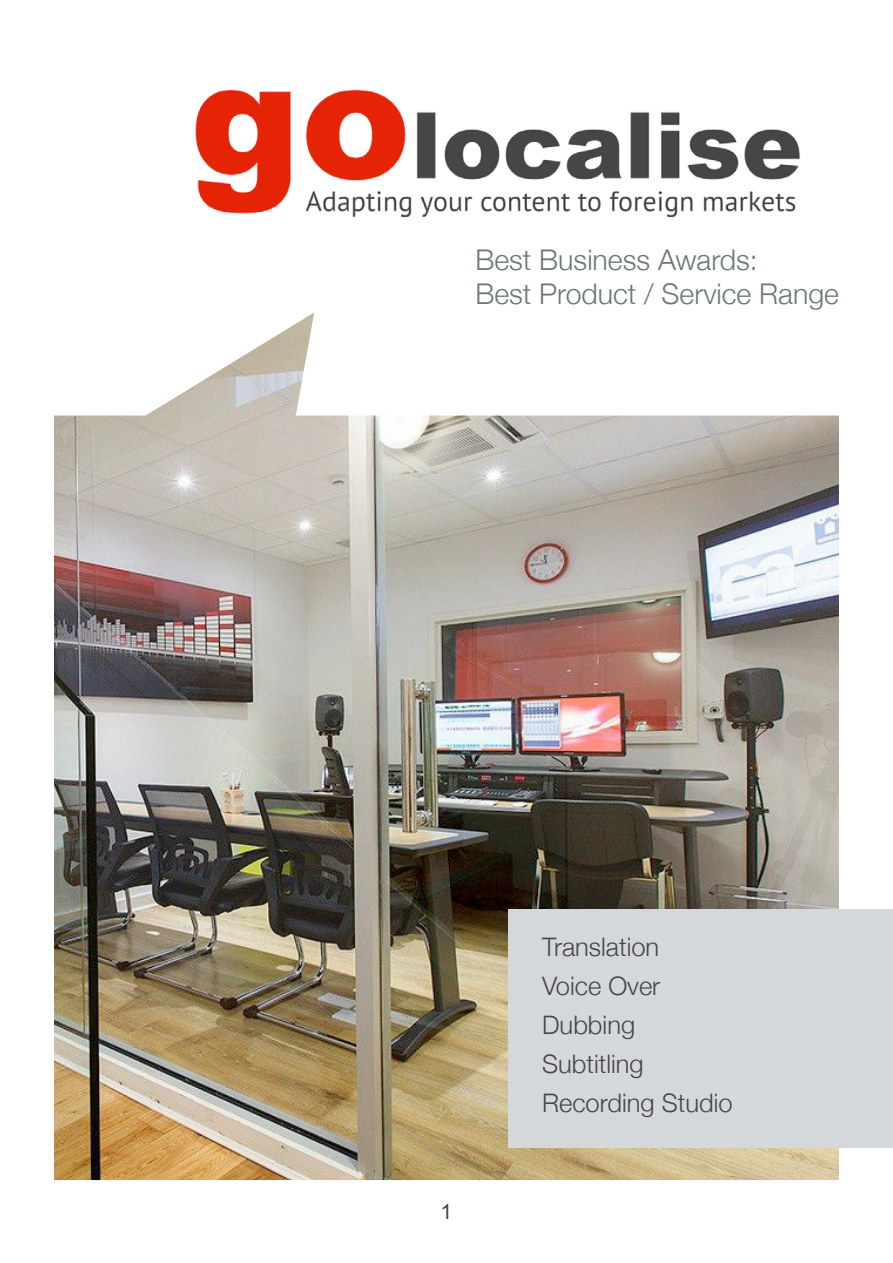
<style>
.page{position:relative;width:893px;height:1263px;background:#fff}
.page>*{position:absolute;margin:0;border:0;box-sizing:border-box;transform-origin:0 0}
.Heading{font:300 28.5px "Helvetica Neue";color:#6c7779}
.t1{font:300 25.5px "Helvetica Neue";color:#464646}
.t2{font:21px "Arial";color:#464646}
</style>
<div class="page">
<img style="left:195px;top:89px;width:605px;height:129px">
<img style="left:54px;top:313px;width:785px;height:867px">
<div style="left:508px;top:909px;width:385px;height:239px;background:#d5d8da"></div>
<p class="Heading" style="left:475px;top:237px;width:284px">Best Business Awards:</p>
<p class="Heading" style="left:475px;top:271px;width:365px">Best Product / Service Range</p>
<p class="t2" style="left:441px;top:1197px;width:13px">1</p>
<p class="t1" style="left:542px;top:926px;width:119px">Translation</p>
<p class="t1" style="left:542px;top:965px;width:120px">Voice Over</p>
<p class="t1" style="left:542px;top:1004px;width:95px">Dubbing</p>
<p class="t1" style="left:542px;top:1043px;width:103px">Subtitling</p>
<p class="t1" style="left:542px;top:1082px;width:192px">Recording Studio</p>
</div>
